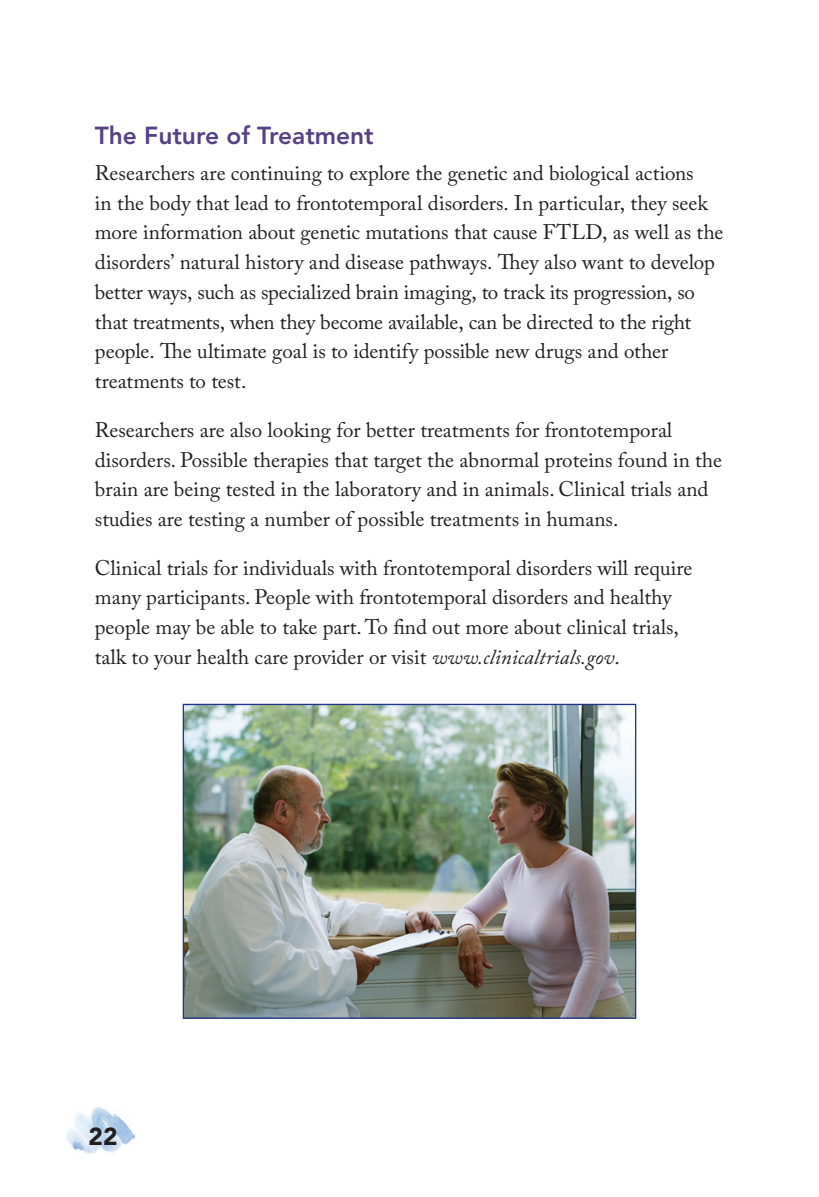
<style>
.page{position:relative;width:819px;height:1197px;background:#fff}
.page>*{position:absolute;margin:0;border:0;box-sizing:border-box;transform-origin:0 0}
.t1{font:800 24.5px "Avenir LT Std";color:#564187}
.t2{font:900 24.5px "Avenir LT Std";color:#231f20}
.t3{font:21px/29.8px "Adobe Caslon Pro";color:#231f20}
.s1{font-style:italic}
</style>
<div class="page">
<img style="left:66px;top:1107px;width:69px;height:47px">
<img style="left:185px;top:706px;width:449px;height:311px">
<div style="left:183px;top:704px;width:453px;height:315px;border:1px solid #1e358b"></div>
<p class="t1" style="left:95px;top:121px;width:281px">The Future of Treatment</p>
<p class="t3" style="left:95px;top:158px;width:630px">Researchers are continuing to explore the genetic and biological actions<br>in the body that lead to frontotemporal disorders. In particular, they seek more information about genetic mutations that cause FTLD, as well as the disorders’ natural history and disease pathways. They also want to develop better ways, such as specialized brain imaging, to track its progression, so that treatments, when they become available, can be directed to the right people. The ultimate goal is to identify possible new drugs and other treatments to test.</p>
<p class="t3" style="left:95px;top:415px;width:629px">Researchers are also looking for better treatments for frontotemporal disorders. Possible therapies that target the abnormal proteins found in the brain are being tested in the laboratory and in animals. Clinical trials and studies are testing a number of possible treatments in humans.</p>
<p class="t3" style="left:95px;top:553px;width:599px">Clinical trials for individuals with frontotemporal disorders will require many participants. People with frontotemporal disorders and healthy people may be able to take part. To find out more about clinical trials, talk to your health care provider or visit <span class="s1">www.clinicaltrials.gov</span>.</p>
<p class="t2" style="left:89px;top:1122px;width:31px">22</p>
</div>
